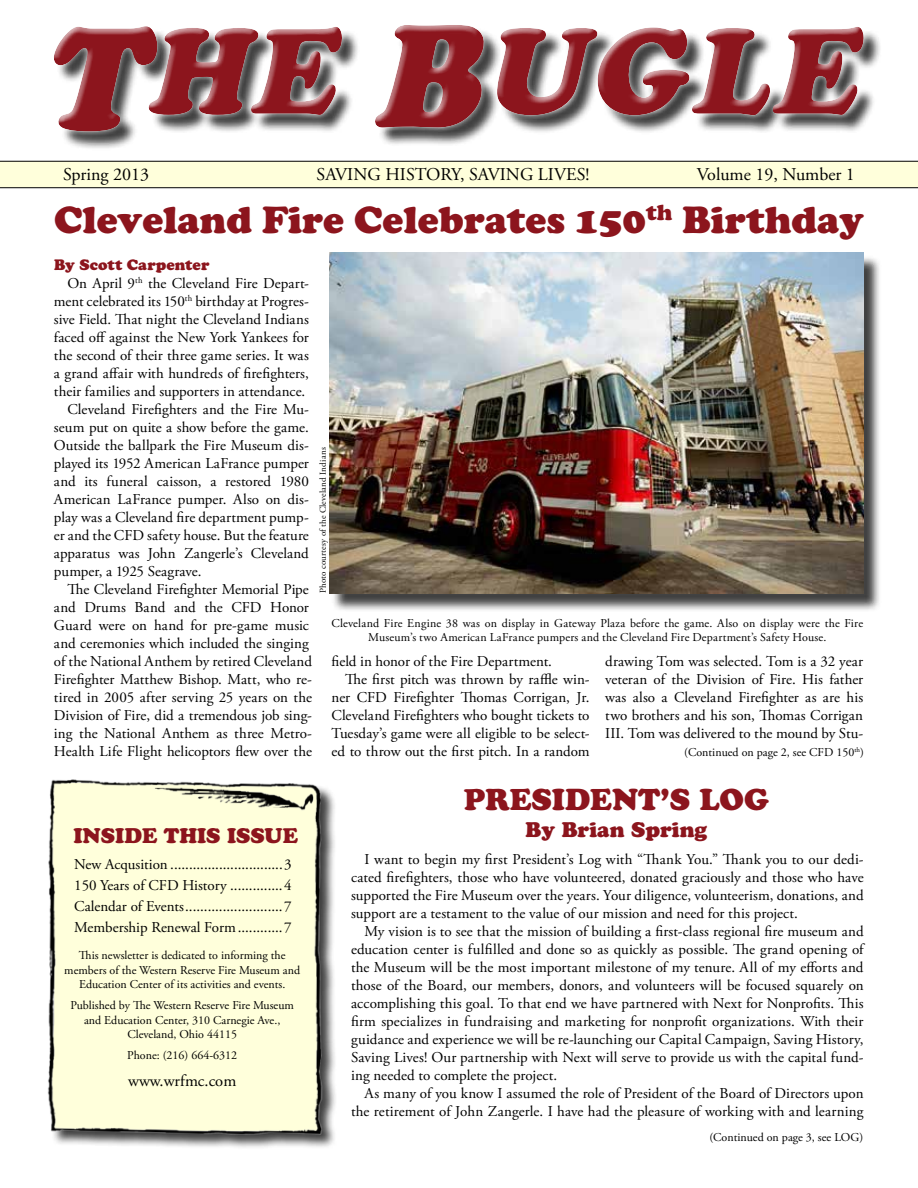
<style>
.page{position:relative;width:918px;height:1188px;background:#fff}
.page>*{position:absolute;margin:0;border:0;box-sizing:border-box;transform-origin:0 0}
.t1{font:37.5px "Cooper Black Std";color:#8c151d}
.t2{font:30px "Cooper Black Std";color:#8c151d}
.t3{font:21px "Cooper Black Std";color:#8c151d}
.t4{font:18px "Adobe Garamond Pro";color:#000}
.t5{font:16.5px "Adobe Garamond Pro";color:#000}
.t6{font:15px/18px "Adobe Garamond Pro";color:#000;text-align:justify}
.t7{font:15px "Cooper Black Std";letter-spacing:.005em;color:#8c151d}
.t8{font:12px/14.4px "Adobe Garamond Pro";color:#000;text-align:center}
.t9{font:9px "Adobe Garamond Pro";letter-spacing:.025em;color:#000}
</style>
<div class="page">
<div style="left:0;top:162px;width:918px;height:25px;background:#ffffdb"></div>
<div style="left:57px;top:27px;width:825px;height:123px;background:#000;opacity:.75"></div>
<div style="left:48px;top:19px;width:822px;height:119px;background:#fff"></div>
<div style="left:52px;top:25px;width:813px;height:107px;background:#fff;opacity:.75"></div>
<img style="left:47px;top:779px;width:289px;height:365px">
<hr style="left:0;top:187px;width:918px;height:1px;background:#000">
<hr style="left:0;top:161px;width:918px;height:1px;background:#000">
<div style="left:331px;top:255px;width:551px;height:357px;background:#000;opacity:.75"></div>
<img style="left:329px;top:253px;width:534px;height:340px">
<p class="t4" style="left:63px;top:164px;width:88px">Spring 2013</p>
<p class="t4" style="left:317px;top:164px;width:274px">SAVING HISTORY, SAVING LIVES!</p>
<p class="t4" style="left:697px;top:164px;width:160px">Volume 19, Number 1</p>
<h1 class="t1" style="left:54px;top:197px;width:811px">Cleveland Fire Celebrates 150<sup>th</sup> Birthday</h1>
<p class="t7" style="left:54px;top:256px;width:157px">By Scott Carpenter</p>
<p class="t6" style="left:68px;top:275px;width:243px">On April 9<sup>th</sup> the Cleveland Fire Depart-</p>
<p class="t6" style="left:54px;top:293px;width:256px">ment celebrated its 150<sup>th</sup> birthday at Progres-</p>
<p class="t6" style="left:54px;top:311px;width:256px">sive Field. That night the Cleveland Indians</p>
<p class="t6" style="left:54px;top:329px;width:256px">faced off against the New York Yankees for</p>
<p class="t6" style="left:54px;top:347px;width:256px">the second of their three game series. It was</p>
<p class="t6" style="left:54px;top:365px;width:256px">a grand affair with hundreds of firefighters,</p>
<p class="t6" style="left:54px;top:383px;width:253px">their families and supporters in attendance.</p>
<p class="t6" style="left:67px;top:401px;width:243px">Cleveland Firefighters and the Fire Mu-</p>
<p class="t6" style="left:54px;top:419px;width:256px">seum put on quite a show before the game.</p>
<p class="t6" style="left:54px;top:437px;width:256px">Outside the ballpark the Fire Museum dis-</p>
<p class="t6" style="left:54px;top:455px;width:256px">played its 1952 American LaFrance pumper</p>
<p class="t6" style="left:54px;top:473px;width:256px">and its funeral caisson, a restored 1980</p>
<p class="t6" style="left:54px;top:491px;width:256px">American LaFrance pumper. Also on dis-</p>
<p class="t6" style="left:54px;top:509px;width:256px">play was a Cleveland fire department pump-</p>
<p class="t6" style="left:54px;top:527px;width:256px">er and the CFD safety house. But the feature</p>
<p class="t6" style="left:54px;top:545px;width:256px">apparatus was John Zangerle’s Cleveland</p>
<p class="t6" style="left:54px;top:563px;width:149px">pumper, a 1925 Seagrave.</p>
<p class="t6" style="left:67px;top:581px;width:243px">The Cleveland Firefighter Memorial Pipe</p>
<p class="t6" style="left:54px;top:599px;width:256px">and Drums Band and the CFD Honor</p>
<p class="t6" style="left:54px;top:617px;width:256px">Guard were on hand for pre-game music</p>
<p class="t6" style="left:54px;top:635px;width:256px">and ceremonies which included the singing</p>
<p class="t6" style="left:54px;top:653px;width:259px">of the National Anthem by retired Cleveland</p>
<p class="t6" style="left:54px;top:671px;width:259px">Firefighter Matthew Bishop. Matt, who re-</p>
<p class="t6" style="left:54px;top:689px;width:259px">tired in 2005 after serving 25 years on the</p>
<p class="t6" style="left:54px;top:707px;width:259px">Division of Fire, did a tremendous job sing-</p>
<p class="t6" style="left:54px;top:725px;width:259px">ing the National Anthem as three Metro-</p>
<p class="t6" style="left:54px;top:743px;width:259px">Health Life Flight helicoptors flew over the</p>
<p class="t9" style="left:318px;top:593px;width:147px;rotate:-90deg">Photo courtesy of the Cleveland Indians</p>
<p class="t8" style="left:331px;top:616px;width:533px">Cleveland Fire Engine 38 was on display in Gateway Plaza before the game. Also on display were the Fire<br>Museum’s two American LaFrance pumpers and the Cleveland Fire Department’s Safety House.</p>
<p class="t6" style="left:332px;top:653px;width:222px">field in honor of the Fire Department.</p>
<p class="t6" style="left:345px;top:671px;width:246px">The first pitch was thrown by raffle win-</p>
<p class="t6" style="left:332px;top:689px;width:260px">ner CFD Firefighter Thomas Corrigan, Jr.</p>
<p class="t6" style="left:332px;top:707px;width:259px">Cleveland Firefighters who bought tickets to</p>
<p class="t6" style="left:332px;top:725px;width:260px">Tuesday’s game were all eligible to be select-</p>
<p class="t6" style="left:332px;top:743px;width:260px">ed to throw out the first pitch. In a random</p>
<p class="t6" style="left:605px;top:653px;width:260px">drawing Tom was selected. Tom is a 32 year veteran of the Division of Fire. His father was also a Cleveland Firefighter as are his two brothers and his son, Thomas Corrigan III. Tom was delivered to the mound by Stu-</p>
<p class="t8" style="left:684px;top:745px;width:181px">(Continued on page 2, see CFD 150<sup>th</sup>)</p>
<h3 class="t3" style="left:74px;top:823px;width:226px">INSIDE THIS ISSUE</h3>
<p class="t6" style="left:74px;top:854px;width:219px;line-height:21px">New Acqusition ..............................3<br>150 Years of CFD History</p>
<p class="t6" style="left:74px;top:875px;width:219px;line-height:21px;text-indent:210px">4<br>Calendar of Events..........................7<br>Membership Renewal Form</p>
<p class="t6" style="left:284px;top:918px;width:9px">7</p>
<p class="t8" style="left:64px;top:949px;width:237px">This newsletter is dedicated to informing the members of the Western Reserve Fire Museum and<br>Education Center of its activities and events.</p>
<p class="t8" style="left:71px;top:999px;width:225px">Published by The Western Reserve Fire Museum and Education Center, 310 Carnegie Ave.,<br>Cleveland, Ohio 44115</p>
<p class="t8" style="left:127px;top:1049px;width:112px">Phone: (216) 664-6312</p>
<p class="t5" style="left:128px;top:1071px;width:110px">www.wrfmc.com</p>
<h2 class="t2" style="left:464px;top:782px;width:307px">PRESIDENT’S LOG</h2>
<h3 class="t3" style="left:526px;top:817px;width:183px">By Brian Spring</h3>
<p class="t6" style="left:351px;top:851px;width:514px;text-indent:13px">I want to begin my first President’s Log with “Thank You.” Thank you to our dedi&shy;cated firefighters, those who have volunteered, donated graciously and those who have supported the Fire Museum over the years. Your diligence, volunteerism, donations, and support are a testament to the value of our mission and need for this project.</p>
<p class="t6" style="left:351px;top:923px;width:514px;text-indent:13px">My vision is to see that the mission of building a first-class regional fire museum and education center is fulfilled and done so as quickly as possible. The grand opening of the Museum will be the most important milestone of my tenure. All of my efforts and those of the Board, our members, donors, and volunteers will be focused squarely on accomplishing this goal. To that end we have partnered with Next for Nonprofits. This firm specializes in fundraising and marketing for nonprofit organizations. With their guidance and experience we will be re-launching our Capital Campaign, Saving History, Saving Lives! Our partnership with Next will serve to provide us with the capital fund&shy;ing needed to complete the project.</p>
<p class="t6" style="left:351px;top:1085px;width:514px;text-align:right">As many of you know I assumed the role of President of the Board of Directors upon the retirement of John Zangerle. I have had the pleasure of working with and learning</p>
<p class="t8" style="left:709px;top:1131px;width:155px">(Continued on page 3, see LOG)</p>
</div>
